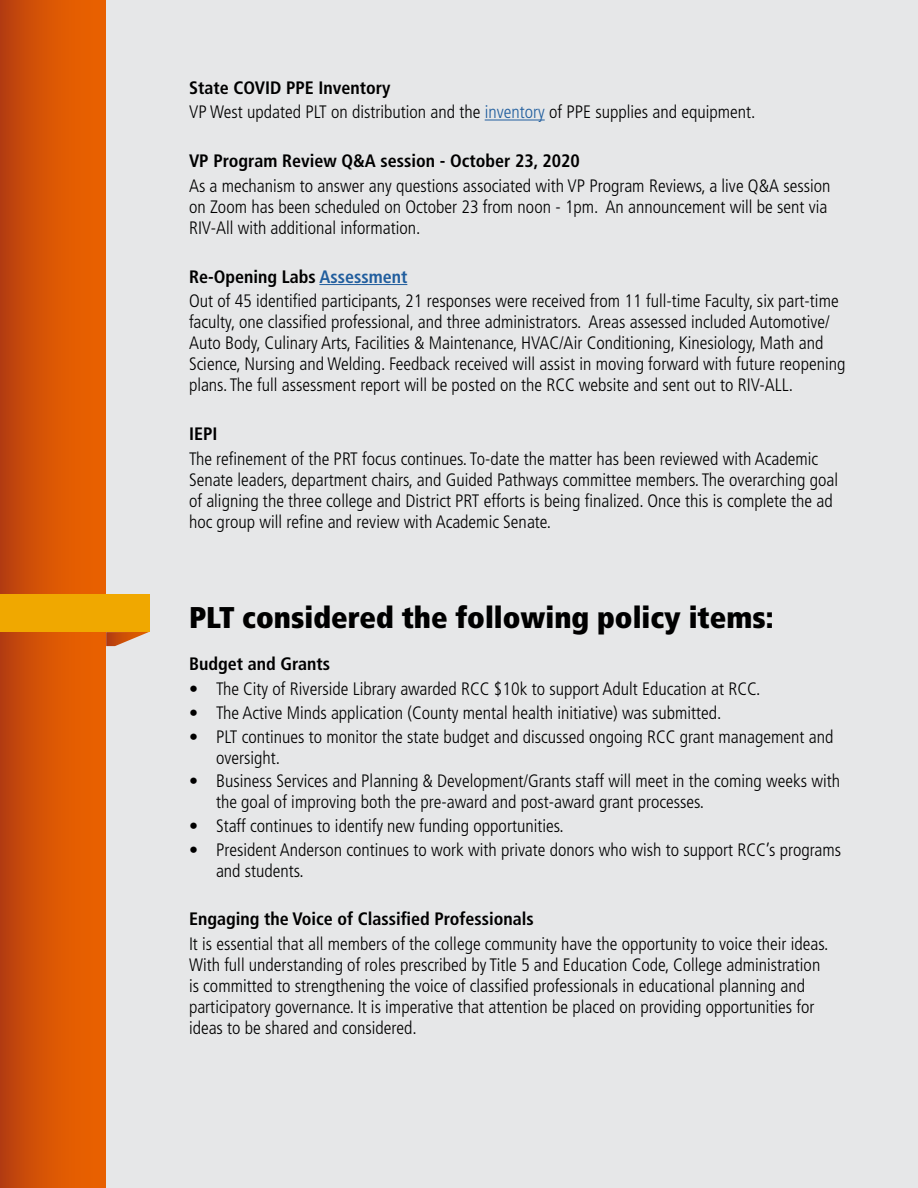
<style>
.page{position:relative;width:918px;height:1188px;background:#e6e7e8}
.page>*{position:absolute;margin:0;border:0;box-sizing:border-box;transform-origin:0 0}
.t1{font:900 condensed 30px "Frutiger LT Std";color:#000}
.t2{font:300 condensed 18px/21px "Frutiger LT Std";color:#000}
.t3{font:700 condensed 18px "Frutiger LT Std";color:#000}
.s1{font-weight:700}
.s2{color:#215e9e}
.s3{font-weight:700;color:#215e9e}
</style>
<div class="page">
<div style="left:0;top:0;width:105px;height:1188px;background:linear-gradient(to right,#bc420e,#f26700)"></div>
<hr style="left:485px;top:120px;width:60px;height:1px;background:#215e9e">
<hr style="left:319px;top:284px;width:88px;height:1px;background:#215e9e">
<div style="left:0;top:594px;width:149px;height:38px;background:#f0a800"></div>
<svg style="left:106px;top:632px;width:43px;height:14px"></svg>
<p class="t2" style="left:189px;top:75px;width:568px;line-height:24.5px"><span class="s1">State COVID PPE Inventory<br></span>VP West updated PLT on distribution and the <span class="s2">inventory</span> of PPE supplies and equipment.</p>
<p class="t3" style="left:189px;top:150px;width:392px">VP Program Review Q&amp;A session - October 23, 2020</p>
<p class="t2" style="left:189px;top:175px;width:643px">As a mechanism to answer any questions associated with VP Program Reviews, a live Q&amp;A session on Zoom has been scheduled on October 23 from noon - 1pm. An announcement will be sent via<br>RIV-All with additional information.</p>
<p class="t2" style="left:189px;top:265px;width:651px;line-height:24.5px"><span class="s1">Re-Opening Labs</span> <span class="s3">Assessment<br></span>Out of 45 identified participants, 21 responses were received from 11 full-time Faculty, six part-time</p>
<p class="t2" style="left:189px;top:312px;width:658px">faculty, one classified professional, and three administrators. Areas assessed included Automotive/ Auto Body, Culinary Arts, Facilities &amp; Maintenance, HVAC/Air Conditioning, Kinesiology, Math and Science, Nursing and Welding. Feedback received will assist in moving forward with future reopening plans. The full assessment report will be posted on the RCC website and sent out to RIV-ALL.</p>
<p class="t3" style="left:189px;top:423px;width:30px">IEPI</p>
<p class="t2" style="left:189px;top:448px;width:651px">The refinement of the PRT focus continues. To-date the matter has been reviewed with Academic Senate leaders, department chairs, and Guided Pathways committee members. The overarching goal of aligning the three college and District PRT efforts is being finalized. Once this is complete the ad hoc group will refine and review with Academic Senate.</p>
<h1 class="t1" style="left:189px;top:599px;width:586px">PLT considered the following policy items:</h1>
<p class="t3" style="left:189px;top:653px;width:143px">Budget and Grants</p>
<p class="t2" style="left:189px;top:678px;width:573px">• The City of Riverside Library awarded RCC $10k to support Adult Education at RCC.</p>
<p class="t2" style="left:189px;top:702px;width:534px">• The Active Minds application (County mental health initiative) was submitted.</p>
<p class="t2" style="left:216px;top:726px;width:619px;text-indent:-27px">• PLT continues to monitor the state budget and discussed ongoing RCC grant management and oversight.</p>
<p class="t2" style="left:216px;top:771px;width:626px;text-indent:-27px">• Business Services and Planning &amp; Development/Grants staff will meet in the coming weeks with the goal of improving both the pre-award and post-award grant processes.</p>
<p class="t2" style="left:189px;top:816px;width:376px">• Staff continues to identify new funding opportunities.</p>
<p class="t2" style="left:216px;top:840px;width:627px;text-indent:-27px">• President Anderson continues to work with private donors who wish to support RCC’s programs and students.</p>
<p class="t3" style="left:189px;top:909px;width:346px">Engaging the Voice of Classified Professionals</p>
<p class="t2" style="left:189px;top:934px;width:641px">It is essential that all members of the college community have the opportunity to voice their ideas.<br>With full understanding of roles prescribed by Title 5 and Education Code, College administration is committed to strengthening the voice of classified professionals in educational planning and participatory governance. It is imperative that attention be placed on providing opportunities for ideas to be shared and considered.</p>
</div>
